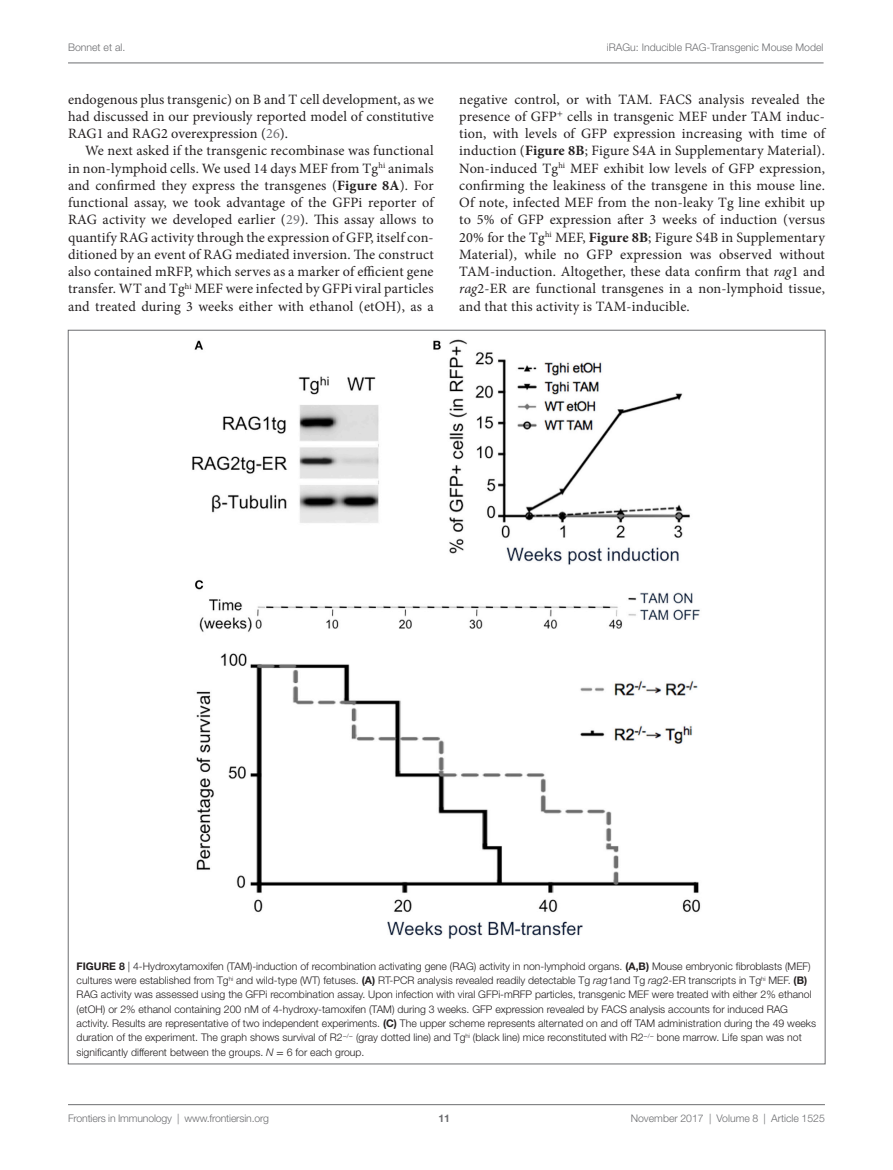
<style>
.page{position:relative;width:893px;height:1170px;background:#fff}
.page>*{position:absolute;margin:0;border:0;box-sizing:border-box;transform-origin:0 0}
.t1{font:14.25px/17.2px "Minion Pro";letter-spacing:.01em;color:#231f20;text-align:justify}
.t2{font:300 10.5px/14.2px "Helvetica Neue LT Std";color:#231f20}
.t3{font:300 10.5px "Helvetica Neue LT Std";color:#6c6d70}
.t4{font:700 10.5px "Helvetica Neue LT Std";color:#6c6d70}
.s1{color:#6c6d70}
.s2{font-weight:700}
.s3{font-style:italic}
.s4{font-family:"STIX General";font-weight:400}
</style>
<div class="page">
<hr style="left:68px;top:1104px;width:757px;height:1px;background:#6c6d70">
<hr style="left:68px;top:63px;width:755px;height:1px;background:#6c6d70">
<img style="left:192px;top:339px;width:509px;height:600px">
<p class="t3" style="left:68px;top:41px;width:59px">Bonnet et al.</p>
<p class="t3" style="left:607px;top:41px;width:218px">iRAGu: Inducible RAG-Transgenic Mouse Model</p>
<p class="t1" style="left:68px;top:90px;width:367px">endogenous plus transgenic) on B and T cell development, as we had discussed in our previously reported model of constitutive RAG1 and RAG2 overexpression (<span class="s1">26</span>).</p>
<p class="t1" style="left:68px;top:142px;width:367px;text-indent:17px">We next asked if the transgenic recombinase was functional in non-lymphoid cells. We used 14 days MEF from Tg<sup>hi</sup> animals and confirmed they express the transgenes (<span class="s2">Figure 8A</span>). For functional assay, we took advantage of the GFPi reporter of RAG activity we developed earlier (<span class="s1">29</span>). This assay allows to quantify RAG activity through the expression of GFP, itself con&shy;ditioned by an event of RAG mediated inversion. The construct also contained mRFP, which serves as a marker of efficient gene transfer. WT and Tg<sup>hi</sup> MEF were infected by GFPi viral particles and treated during 3 weeks either with ethanol (etOH), as a</p>
<p class="t1" style="left:459px;top:90px;width:367px">negative control, or with TAM. FACS analysis revealed the presence of GFP<sup>+</sup> cells in transgenic MEF under TAM induc&shy;tion, with levels of GFP expression increasing with time of induction (<span class="s2">Figure 8B</span>; Figure S4A in Supplementary Material).<br>Non-induced Tg<sup>hi</sup> MEF exhibit low levels of GFP expression, confirming the leakiness of the transgene in this mouse line.<br>Of note, infected MEF from the non-leaky Tg line exhibit up to 5% of GFP expression after 3 weeks of induction (versus 20% for the Tg<sup>hi</sup> MEF, <span class="s2">Figure 8B</span>; Figure S4B in Supplementary Material), while no GFP expression was observed without TAM-induction. Altogether, these data confirm that <span class="s3">rag</span>1 and <span class="s3">rag</span>2-ER are functional transgenes in a non-lymphoid tissue, and that this activity is TAM-inducible.</p>
<p class="t2" style="left:77px;top:958px;width:741px"><span class="s2">FIGURE 8</span> | 4-Hydroxytamoxifen (TAM)-induction of recombination activating gene (RAG) activity in non-lymphoid organs. <span class="s2">(A,B)</span> Mouse embryonic fibroblasts (MEF) cultures were established from Tg<sup>hi</sup> and wild-type (WT) fetuses. <span class="s2">(A)</span> RT-PCR analysis revealed readily detectable Tg <span class="s3">rag</span>1and Tg <span class="s3">rag</span>2-ER transcripts in Tg<sup>hi</sup> MEF. <span class="s2">(B)<br></span>RAG activity was assessed using the GFPi recombination assay. Upon infection with viral GFPi-mRFP particles, transgenic MEF were treated with either 2% ethanol (etOH) or 2% ethanol containing 200 nM of 4-hydroxy-tamoxifen (TAM) during 3 weeks. GFP expression revealed by FACS analysis accounts for induced RAG activity. Results are representative of two independent experiments. <span class="s2">(C)</span> The upper scheme represents alternated on and off TAM administration during the 49 weeks duration of the experiment. The graph shows survival of R2<sup>−</sup><sup>/</sup><sup>−</sup> (gray dotted line) and Tg<sup>hi</sup> (black line) mice reconstituted with R2<sup>−</sup><sup>/</sup><sup>−</sup> bone marrow. Life span was not significantly different between the groups. <span class="s3">N</span> <span class="s4">=</span> 6 for each group.</p>
<p class="t3" style="left:68px;top:1111px;width:203px">Frontiers in Immunology | www.frontiersin.org</p>
<p class="t3" style="left:631px;top:1111px;width:196px">November 2017 | Volume 8 | Article 1525</p>
<p class="t4" style="left:439px;top:1111px;width:13px">11</p>
</div>
